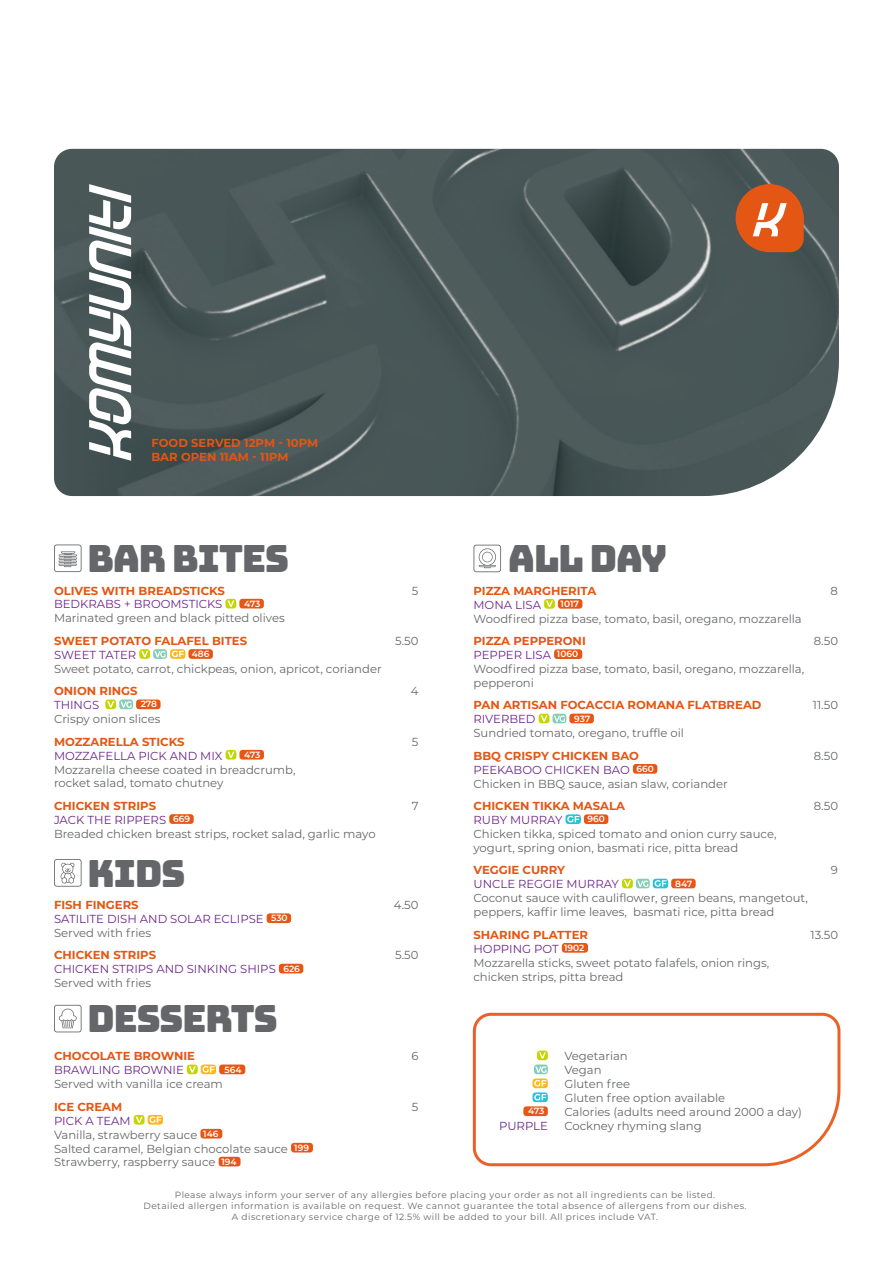
<style>
.page{position:relative;width:893px;height:1263px;background:#fff}
.page>*{position:absolute;margin:0;border:0;box-sizing:border-box;transform-origin:0 0}
.t1{font:37.5px "Bungee";letter-spacing:-.04em;color:#656669}
.t2{font:11.7px/14px "Montserrat";color:#656669}
.t3{font:700 11.7px/14px "Montserrat";color:#e45614}
.t4{font:11.7px "Montserrat";color:#6e278a}
.t5{font:9px/10.8px "Montserrat";letter-spacing:.05em;color:#656669;text-align:center}
.t6{font:600 9px "Montserrat";color:#fff}
.s1{color:#6e278a}
</style>
<div class="page">
<img style="left:54px;top:149px;width:785px;height:347px">
<svg style="left:54px;top:544px;width:28px;height:28px"></svg>
<svg style="left:225px;top:599px;width:11px;height:9px"></svg>
<div style="left:239px;top:599px;width:25px;height:9px;background:#e85616;border-radius:3px"></div>
<svg style="left:139px;top:649px;width:46px;height:10px"></svg>
<div style="left:188px;top:649px;width:25px;height:10px;background:#e85616;border-radius:3px"></div>
<svg style="left:105px;top:699px;width:28px;height:10px"></svg>
<div style="left:136px;top:699px;width:25px;height:10px;background:#e85616;border-radius:3px"></div>
<svg style="left:226px;top:750px;width:10px;height:9px"></svg>
<div style="left:239px;top:750px;width:25px;height:9px;background:#e85616;border-radius:3px"></div>
<div style="left:169px;top:814px;width:25px;height:10px;background:#e85616;border-radius:3px"></div>
<svg style="left:54px;top:859px;width:28px;height:28px"></svg>
<div style="left:267px;top:913px;width:24px;height:10px;background:#e85616;border-radius:3px"></div>
<div style="left:279px;top:964px;width:24px;height:9px;background:#e85616;border-radius:3px"></div>
<svg style="left:54px;top:1005px;width:28px;height:27px"></svg>
<svg style="left:187px;top:1064px;width:29px;height:10px"></svg>
<div style="left:219px;top:1064px;width:26px;height:10px;background:#e85616;border-radius:3px"></div>
<svg style="left:134px;top:1115px;width:29px;height:9px"></svg>
<div style="left:200px;top:1129px;width:22px;height:9px;background:#e85616;border-radius:3px"></div>
<div style="left:291px;top:1143px;width:22px;height:9px;background:#e85616;border-radius:3px"></div>
<div style="left:219px;top:1157px;width:22px;height:9px;background:#e85616;border-radius:3px"></div>
<svg style="left:472px;top:1012px;width:369px;height:155px"></svg>
<svg style="left:90px;top:184px;width:41px;height:277px"></svg>
<div style="left:757px;top:204px;width:47px;height:48px;background:#e45614;border-radius:13px"></div>
<div style="left:736px;top:184px;width:68px;height:68px;background:#e45614;border-radius:50%"></div>
<svg style="left:753px;top:203px;width:34px;height:33px"></svg>
<svg style="left:473px;top:545px;width:28px;height:27px"></svg>
<svg style="left:544px;top:599px;width:11px;height:10px"></svg>
<div style="left:558px;top:599px;width:24px;height:10px;background:#e85616;border-radius:3px"></div>
<div style="left:554px;top:649px;width:28px;height:10px;background:#e85616;border-radius:3px"></div>
<svg style="left:539px;top:714px;width:27px;height:9px"></svg>
<div style="left:569px;top:714px;width:25px;height:9px;background:#e85616;border-radius:3px"></div>
<div style="left:633px;top:764px;width:24px;height:10px;background:#e85616;border-radius:3px"></div>
<svg style="left:565px;top:814px;width:16px;height:10px"></svg>
<div style="left:584px;top:814px;width:24px;height:10px;background:#e85616;border-radius:3px"></div>
<svg style="left:622px;top:879px;width:46px;height:9px"></svg>
<div style="left:671px;top:879px;width:25px;height:9px;background:#e85616;border-radius:3px"></div>
<div style="left:562px;top:943px;width:26px;height:10px;background:#e85616;border-radius:3px"></div>
<p class="t3" style="left:151px;top:435px;width:168px">FOOD SERVED 12PM - 10PM<br>BAR OPEN 11AM - 11PM</p>
<p class="t1" style="left:87px;top:537px;width:204px">BAR BITES</p>
<p class="t3" style="left:54px;top:583px;width:173px">OLIVES WITH BREADSTICKS</p>
<p class="t2" style="left:412px;top:583px;width:8px">5</p>
<p class="t4" style="left:54px;top:596px;width:170px">BEDKRABS + BROOMSTICKS</p>
<p class="t6" style="left:244px;top:597px;width:18px">473</p>
<p class="t2" style="left:54px;top:611px;width:232px">Marinated green and black pitted olives</p>
<p class="t3" style="left:54px;top:633px;width:195px">SWEET POTATO FALAFEL BITES</p>
<p class="t2" style="left:395px;top:633px;width:25px">5.50</p>
<p class="t4" style="left:54px;top:647px;width:84px">SWEET TATER</p>
<p class="t6" style="left:192px;top:647px;width:19px">486</p>
<p class="t2" style="left:54px;top:661px;width:329px">Sweet potato, carrot, chickpeas, onion, apricot, coriander</p>
<p class="t3" style="left:54px;top:683px;width:85px">ONION RINGS</p>
<p class="t2" style="left:411px;top:684px;width:9px">4</p>
<p class="t4" style="left:54px;top:697px;width:47px">THINGS</p>
<p class="t6" style="left:141px;top:698px;width:18px">278</p>
<p class="t2" style="left:54px;top:712px;width:108px">Crispy onion slices</p>
<p class="t3" style="left:54px;top:734px;width:132px">MOZZARELLA STICKS</p>
<p class="t2" style="left:412px;top:734px;width:8px">5</p>
<p class="t4" style="left:54px;top:747px;width:170px">MOZZAFELLA PICK AND MIX</p>
<p class="t6" style="left:244px;top:748px;width:18px">473</p>
<p class="t2" style="left:54px;top:762px;width:243px">Mozzarella cheese coated in breadcrumb, rocket salad, tomato chutney</p>
<p class="t3" style="left:54px;top:798px;width:104px">CHICKEN STRIPS</p>
<p class="t2" style="left:412px;top:798px;width:8px">7</p>
<p class="t4" style="left:54px;top:812px;width:114px">JACK THE RIPPERS</p>
<p class="t6" style="left:173px;top:812px;width:18px">669</p>
<p class="t2" style="left:54px;top:826px;width:323px">Breaded chicken breast strips, rocket salad, garlic mayo</p>
<p class="t1" style="left:87px;top:852px;width:100px">KIDS</p>
<p class="t3" style="left:54px;top:897px;width:86px">FISH FINGERS</p>
<p class="t2" style="left:394px;top:897px;width:26px">4.50</p>
<p class="t4" style="left:54px;top:911px;width:211px">SATILITE DISH AND SOLAR ECLIPSE</p>
<p class="t6" style="left:271px;top:912px;width:18px">530</p>
<p class="t2" style="left:54px;top:925px;width:99px">Served with fries</p>
<p class="t3" style="left:54px;top:948px;width:104px">CHICKEN STRIPS</p>
<p class="t2" style="left:395px;top:948px;width:25px">5.50</p>
<p class="t4" style="left:54px;top:961px;width:223px">CHICKEN STRIPS AND SINKING SHIPS</p>
<p class="t6" style="left:283px;top:962px;width:18px">626</p>
<p class="t2" style="left:54px;top:976px;width:99px">Served with fries</p>
<p class="t1" style="left:87px;top:997px;width:192px">DESSERTS</p>
<p class="t3" style="left:54px;top:1048px;width:143px">CHOCOLATE BROWNIE</p>
<p class="t2" style="left:411px;top:1049px;width:9px">6</p>
<p class="t4" style="left:54px;top:1062px;width:131px">BRAWLING BROWNIE</p>
<p class="t6" style="left:225px;top:1063px;width:19px">564</p>
<p class="t2" style="left:54px;top:1077px;width:170px">Served with vanilla ice cream</p>
<p class="t3" style="left:54px;top:1099px;width:70px">ICE CREAM</p>
<p class="t2" style="left:412px;top:1099px;width:8px">5</p>
<p class="t2" style="left:54px;top:1113px;width:145px"><span class="s1">PICK A TEAM<br></span>Vanilla, strawberry sauce</p>
<p class="t6" style="left:203px;top:1127px;width:17px">146</p>
<p class="t2" style="left:54px;top:1141px;width:235px">Salted caramel, Belgian chocolate sauce</p>
<p class="t6" style="left:294px;top:1141px;width:16px">199</p>
<p class="t2" style="left:54px;top:1155px;width:163px">Strawberry, raspberry sauce</p>
<p class="t6" style="left:221px;top:1155px;width:17px">194</p>
<p class="t1" style="left:508px;top:537px;width:161px">ALL DAY</p>
<p class="t3" style="left:473px;top:583px;width:124px">PIZZA MARGHERITA</p>
<p class="t2" style="left:831px;top:583px;width:9px">8</p>
<p class="t4" style="left:473px;top:596px;width:69px">MONA LISA</p>
<p class="t6" style="left:561px;top:597px;width:20px">1017</p>
<p class="t2" style="left:473px;top:611px;width:330px">Woodfired pizza base, tomato, basil, oregano, mozzarella</p>
<p class="t3" style="left:473px;top:633px;width:114px">PIZZA PEPPERONI</p>
<p class="t2" style="left:814px;top:633px;width:26px">8.50</p>
<p class="t4" style="left:473px;top:647px;width:79px">PEPPER LISA</p>
<p class="t6" style="left:557px;top:648px;width:23px">1060</p>
<p class="t2" style="left:473px;top:661px;width:332px">Woodfired pizza base, tomato, basil, oregano, mozzarella, pepperoni</p>
<p class="t3" style="left:473px;top:698px;width:289px">PAN ARTISAN FOCACCIA ROMANA FLATBREAD</p>
<p class="t2" style="left:813px;top:698px;width:27px">11.50</p>
<p class="t4" style="left:473px;top:711px;width:64px">RIVERBED</p>
<p class="t6" style="left:574px;top:712px;width:18px">937</p>
<p class="t2" style="left:473px;top:726px;width:212px">Sundried tomato, oregano, truffle oil</p>
<p class="t3" style="left:473px;top:748px;width:167px">BBQ CRISPY CHICKEN BAO</p>
<p class="t2" style="left:814px;top:748px;width:26px">8.50</p>
<p class="t4" style="left:473px;top:761px;width:158px">PEEKABOO CHICKEN BAO</p>
<p class="t6" style="left:637px;top:762px;width:19px">660</p>
<p class="t2" style="left:473px;top:776px;width:256px">Chicken in BBQ sauce, asian slaw, coriander</p>
<p class="t3" style="left:473px;top:798px;width:153px">CHICKEN TIKKA MASALA</p>
<p class="t2" style="left:814px;top:798px;width:26px">8.50</p>
<p class="t4" style="left:473px;top:812px;width:90px">RUBY MURRAY</p>
<p class="t6" style="left:588px;top:813px;width:19px">960</p>
<p class="t2" style="left:473px;top:826px;width:305px">Chicken tikka, spiced tomato and onion curry sauce, yogurt, spring onion, basmati rice, pitta bread</p>
<p class="t3" style="left:473px;top:863px;width:93px">VEGGIE CURRY</p>
<p class="t2" style="left:831px;top:863px;width:9px">9</p>
<p class="t4" style="left:473px;top:876px;width:147px">UNCLE REGGIE MURRAY</p>
<p class="t6" style="left:675px;top:877px;width:19px">847</p>
<p class="t2" style="left:473px;top:891px;width:336px">Coconut sauce with cauliflower, green beans, mangetout, peppers, kaffir lime leaves, basmati rice, pitta bread</p>
<p class="t3" style="left:473px;top:927px;width:116px">SHARING PLATTER</p>
<p class="t2" style="left:810px;top:927px;width:29px">13.50</p>
<p class="t4" style="left:473px;top:940px;width:87px">HOPPING POT</p>
<p class="t6" style="left:564px;top:941px;width:22px">1902</p>
<p class="t2" style="left:473px;top:955px;width:297px">Mozzarella sticks, sweet potato falafels, onion rings, chicken strips, pitta bread</p>
<p class="t2" style="left:564px;top:1049px;width:162px">Vegetarian<br>Vegan<br>Gluten free<br>Gluten free option available</p>
<p class="t6" style="left:528px;top:1105px;width:18px">473</p>
<p class="t2" style="left:564px;top:1104px;width:239px">Calories (adults need around 2000 a day)</p>
<p class="t4" style="left:499px;top:1118px;width:50px">PURPLE</p>
<p class="t2" style="left:564px;top:1118px;width:139px">Cockney rhyming slang</p>
<p class="t5" style="left:143px;top:1189px;width:604px">Please always inform your server of any allergies before placing your order as not all ingredients can be listed.<br>Detailed allergen information is available on request. We cannot guarantee the total absence of allergens from our dishes.<br>A discretionary service charge of 12.5% will be added to your bill. All prices include VAT.</p>
</div>
